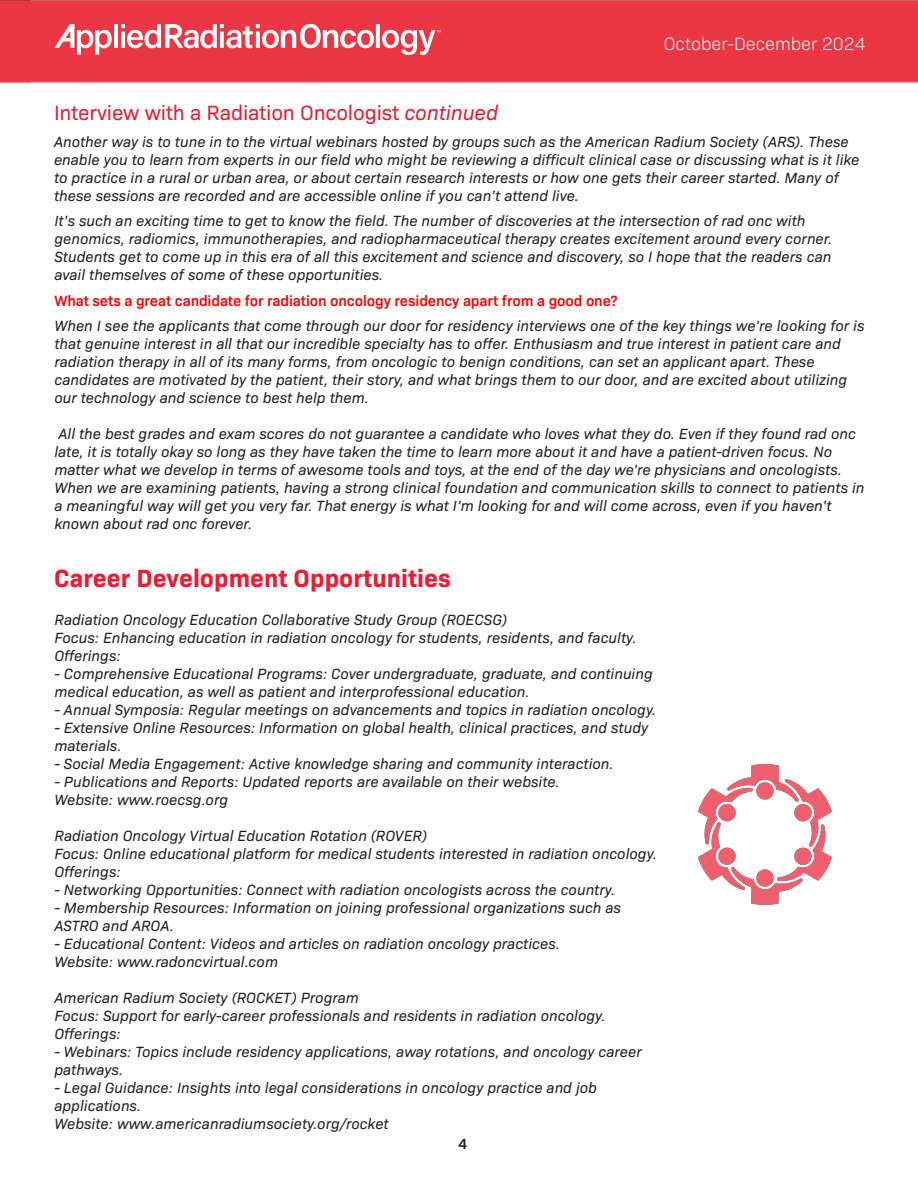
<style>
.page{position:relative;width:918px;height:1188px;background:#fff}
.page>*{position:absolute;margin:0;border:0;box-sizing:border-box;transform-origin:0 0}
.t1{font:700 25.2px "Bio Sans";color:#ee1b32}
.t2{font:21px "Bio Sans";letter-spacing:-.01em;color:#ee1b32}
.t3{font:300 18px "Bio Sans";color:#fff}
.t4{font:italic 15px/18px "Bio Sans";color:#231f20}
.t5{font:600 15px "Bio Sans";letter-spacing:-.01em;color:#ff0202}
.t6{font:600 15px "Bio Sans";color:#221f1f}
.s1{font-style:italic}
</style>
<div class="page">
<div style="left:0;top:0;width:918px;height:83px;background:#ec3643"></div>
<svg style="left:54px;top:24px;width:387px;height:31px"></svg>
<img style="left:698px;top:764px;width:133px;height:141px">
<h2 class="t2" style="left:54px;top:97px;width:446px">Interview with a Radiation Oncologist <span class="s1">continued</span></h2>
<p class="t3" style="left:664px;top:31px;width:203px">October-December 2024</p>
<p class="t4" style="left:54px;top:132px;width:807px">Another way is to tune in to the virtual webinars hosted by groups such as the American Radium Society (ARS). These enable you to learn from experts in our field who might be reviewing a difficult clinical case or discussing what is it like to practice in a rural or urban area, or about certain research interests or how one gets their career started. Many of these sessions are recorded and are accessible online if you can’t attend live.</p>
<p class="t4" style="left:54px;top:211px;width:780px">It’s such an exciting time to get to know the field. The number of discoveries at the intersection of rad onc with genomics, radiomics, immunotherapies, and radiopharmaceutical therapy creates excitement around every corner.<br>Students get to come up in this era of all this excitement and science and discovery, so I hope that the readers can avail themselves of some of these opportunities.</p>
<p class="t4" style="left:54px;top:315px;width:812px">When I see the applicants that come through our door for residency interviews one of the key things we’re looking for is that genuine interest in all that our incredible specialty has to offer. Enthusiasm and true interest in patient care and radiation therapy in all of its many forms, from oncologic to benign conditions, can set an applicant apart. These candidates are motivated by the patient, their story, and what brings them to our door, and are excited about utilizing our technology and science to best help them.</p>
<p class="t4" style="left:54px;top:423px;width:812px">All the best grades and exam scores do not guarantee a candidate who loves what they do. Even if they found rad onc late, it is totally okay so long as they have taken the time to learn more about it and have a patient-driven focus. No matter what we develop in terms of awesome tools and toys, at the end of the day we're physicians and oncologists.<br>When we are examining patients, having a strong clinical foundation and communication skills to connect to patients in a meaningful way will get you very far. That energy is what I’m looking for and will come across, even if you haven't known about rad onc forever.</p>
<p class="t5" style="left:54px;top:289px;width:565px">What sets a great candidate for radiation oncology residency apart from a good one?</p>
<h1 class="t1" style="left:54px;top:559px;width:398px">Career Development Opportunities</h1>
<p class="t4" style="left:54px;top:610px;width:584px">Radiation Oncology Education Collaborative Study Group (ROECSG)<br>Focus: Enhancing education in radiation oncology for students, residents, and faculty.<br>Offerings:</p>
<p class="t4" style="left:54px;top:664px;width:600px">- Comprehensive Educational Programs: Cover undergraduate, graduate, and continuing medical education, as well as patient and interprofessional education.</p>
<p class="t4" style="left:54px;top:700px;width:603px">- Annual Symposia: Regular meetings on advancements and topics in radiation oncology.</p>
<p class="t4" style="left:54px;top:718px;width:595px">- Extensive Online Resources: Information on global health, clinical practices, and study materials.</p>
<p class="t4" style="left:54px;top:754px;width:561px">- Social Media Engagement: Active knowledge sharing and community interaction.</p>
<p class="t4" style="left:54px;top:772px;width:507px">- Publications and Reports: Updated reports are available on their website.<br>Website: www.roecsg.org</p>
<p class="t4" style="left:54px;top:826px;width:604px">Radiation Oncology Virtual Education Rotation (ROVER)<br>Focus: Online educational platform for medical students interested in radiation oncology.<br>Offerings:</p>
<p class="t4" style="left:54px;top:880px;width:562px">- Networking Opportunities: Connect with radiation oncologists across the country.</p>
<p class="t4" style="left:54px;top:898px;width:568px">- Membership Resources: Information on joining professional organizations such as<br>ASTRO and AROA.</p>
<p class="t4" style="left:54px;top:934px;width:507px">- Educational Content: Videos and articles on radiation oncology practices.<br>Website: www.radoncvirtual.com</p>
<p class="t4" style="left:54px;top:988px;width:553px">American Radium Society (ROCKET) Program<br>Focus: Support for early-career professionals and residents in radiation oncology.<br>Offerings:</p>
<p class="t4" style="left:54px;top:1042px;width:589px">- Webinars: Topics include residency applications, away rotations, and oncology career pathways.</p>
<p class="t4" style="left:54px;top:1078px;width:544px">- Legal Guidance: Insights into legal considerations in oncology practice and job applications.<br>Website: www.americanradiumsociety.org/rocket</p>
<p class="t6" style="left:458px;top:1132px;width:10px">4</p>
</div>
